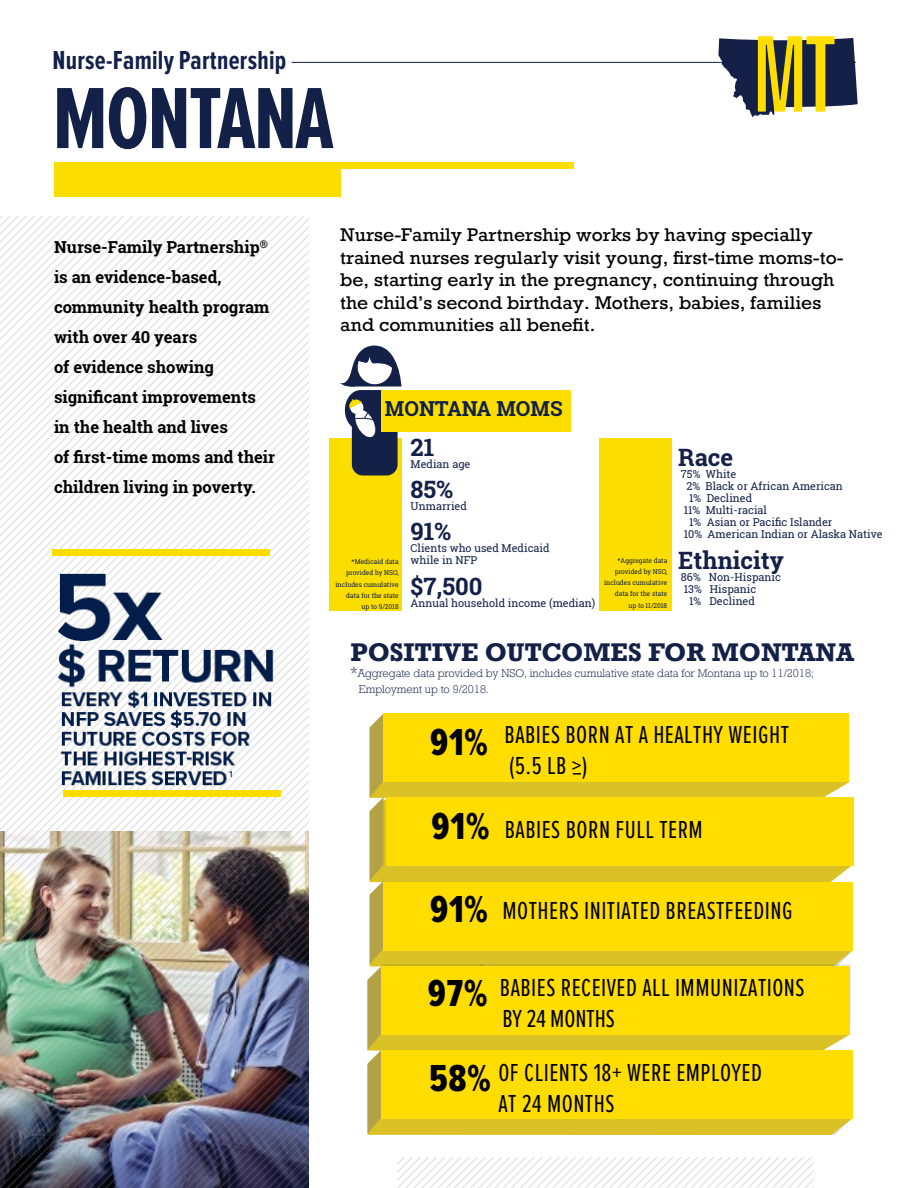
<style>
.page{position:relative;width:918px;height:1188px;background:#fff}
.page>*{position:absolute;margin:0;border:0;box-sizing:border-box;transform-origin:0 0}
.t1{font:extra-condensed 104.7px "Zurich BT";color:#fede00}
.t2{font:700 90px "Proxima Nova Ex Cn";letter-spacing:-.02em;color:#132048}
.t3{font:39px "Proxima Nova Ex Cn Extrabld";color:#000}
.t4{font:700 27px "Proxima Nova Ex Cn";letter-spacing:.01em;color:#132048}
.t5{font:25.5px/30.6px "Proxima Nova Ex Cn";letter-spacing:.02em;color:#000}
.t6{font:700 24px "Rockwell Nova";color:#132048}
.t7{font:700 23.85px "Roboto Slab";color:#132048}
.t8{font:700 20.7px "Roboto Slab";color:#132048}
.t9{font:17.25px/22.5px "Rockwell Nova";color:#000;scale:1.04 1}
.t10{font:700 16.5px/30px "Roboto Slab";color:#000}
.t11{font:10.8px/12px "Roboto Slab";color:#132048}
.t12{font:300 10.5px/16.2px "Rockwell Nova";color:#132048}
.t13{font:600 9px "Proxima Nova Ex Cn";color:#132048}
.t14{font:6.75px/11.2px "Roboto Slab";color:#132048;text-align:right}
.s1{font-size:13.5px}
.s2{font-family:"Proxima Nova Ex Cn Extrabld";font-size:39px}
</style>
<div class="page">
<img style="left:0;top:217px;width:309px;height:971px">
<div style="left:54px;top:162px;width:520px;height:7px;background:#fbde00"></div>
<div style="left:54px;top:167px;width:286px;height:29px;background:#fbde00"></div>
<hr style="left:292px;top:62px;width:564px;height:1px;background:#132048">
<svg style="left:398px;top:1157px;width:416px;height:31px"></svg>
<img style="left:52px;top:568px;width:232px;height:228px">
<div style="left:52px;top:550px;width:218px;height:6px;background:#fbde00"></div>
<div style="left:63px;top:790px;width:217px;height:7px;background:#fbde00"></div>
<svg style="left:367px;top:713px;width:486px;height:422px;background:#f6d60b"></svg>
<div style="left:599px;top:438px;width:73px;height:173px;background:#fbde00"></div>
<div style="left:330px;top:438px;width:72px;height:173px;background:#fbde00"></div>
<div style="left:352px;top:390px;width:46px;height:86px;background:#132048;border-radius:11px"></div>
<div style="left:345px;top:390px;width:31px;height:40px;background:#132048;border-radius:50%"></div>
<svg style="left:348px;top:399px;width:28px;height:40px"></svg>
<div style="left:381px;top:390px;width:190px;height:41px;background:#fbde00"></div>
<svg style="left:340px;top:346px;width:61px;height:41px"></svg>
<svg style="left:718px;top:38px;width:140px;height:79px"></svg>
<h3 class="t4" style="left:52px;top:47px;width:235px">Nurse-Family Partnership</h3>
<h2 class="t2" style="left:52px;top:77px;width:283px">MONTANA</h2>
<h1 class="t1" style="left:752px;top:15px;width:85px">MT</h1>
<h3 class="t10" style="left:54px;top:231px;width:223px">Nurse-Family Partnership<sup>® </sup>is an evidence-based, community health program with over 40 years<br>of evidence showing significant improvements in the health and lives<br>of first-time moms and their children living in poverty.</h3>
<p class="t13" style="left:229px;top:770px;width:4px">1</p>
<p class="t9" style="left:340px;top:224px;width:486px">Nurse-Family Partnership works by having specially trained nurses regularly visit young, first-time moms-to&shy;be, starting early in the pregnancy, continuing through the child’s second birthday. Mothers, babies, families and communities all benefit.</p>
<h3 class="t8" style="left:385px;top:394px;width:179px">MONTANA MOMS</h3>
<h3 class="t7" style="left:411px;top:431px;width:25px">21</h3>
<p class="t11" style="left:411px;top:458px;width:61px">Median age</p>
<h3 class="t7" style="left:411px;top:473px;width:44px">85%</h3>
<p class="t11" style="left:411px;top:500px;width:58px">Unmarried</p>
<h3 class="t7" style="left:411px;top:515px;width:42px">91%</h3>
<p class="t11" style="left:411px;top:542px;width:141px">Clients who used Medicaid while in NFP</p>
<h3 class="t7" style="left:411px;top:570px;width:73px">$7,500</h3>
<p class="t11" style="left:411px;top:597px;width:186px">Annual household income (median)</p>
<p class="t14" style="left:336px;top:556px;width:65px">*Medicaid data provided by NSO, includes cumulative data for the state<br>up to 9/2018</p>
<p class="t14" style="left:604px;top:555px;width:65px">*Aggregate data provided by NSO, includes cumulative data for the state<br>up to 11/2018</p>
<h3 class="t7" style="left:678px;top:441px;width:56px">Race</h3>
<p class="t11" style="left:681px;top:468px;width:57px">75% White</p>
<p class="t11" style="left:686px;top:480px;width:158px">2% Black or African American</p>
<p class="t11" style="left:689px;top:492px;width:65px">1% Declined</p>
<p class="t11" style="left:684px;top:504px;width:85px">11% Multi-racial</p>
<p class="t11" style="left:689px;top:516px;width:145px">1% Asian or Pacific Islander</p>
<p class="t11" style="left:684px;top:528px;width:200px">10% American Indian or Alaska Native</p>
<h3 class="t7" style="left:678px;top:544px;width:107px">Ethnicity</h3>
<p class="t11" style="left:681px;top:571px;width:102px">86% Non-Hispanic</p>
<p class="t11" style="left:684px;top:583px;width:74px">13% Hispanic</p>
<p class="t11" style="left:689px;top:595px;width:67px">1% Declined</p>
<h3 class="t6" style="left:350px;top:637px;width:505px">POSITIVE OUTCOMES FOR MONTANA</h3>
<p class="t12" style="left:359px;top:665px;width:457px;text-indent:-9px"><span class="s1">*</span>Aggregate data provided by NSO, includes cumulative state data for Montana up to 11/2018;<br>Employment up to 9/2018.</p>
<h3 class="t5" style="left:509px;top:720px;width:281px;text-indent:-79px"><span class="s2">91%</span> BABIES BORN AT A HEALTHY WEIGHT (5.5 LB &gt;)</h3>
<h3 class="t5" style="left:432px;top:815px;width:273px"><span class="s2">91%</span> BABIES BORN FULL TERM</h3>
<h3 class="t5" style="left:430px;top:897px;width:364px"><span class="s2">91%</span> MOTHERS INITIATED BREASTFEEDING</h3>
<h3 class="t3" style="left:428px;top:975px;width:61px">97%</h3>
<h3 class="t5" style="left:500px;top:973px;width:306px">BABIES RECEIVED ALL IMMUNIZATIONS<br>BY 24 MONTHS</h3>
<h3 class="t3" style="left:429px;top:1060px;width:63px">58%</h3>
<h3 class="t5" style="left:498px;top:1059px;width:265px">OF CLIENTS 18+ WERE EMPLOYED<br>AT 24 MONTHS</h3>
</div>
